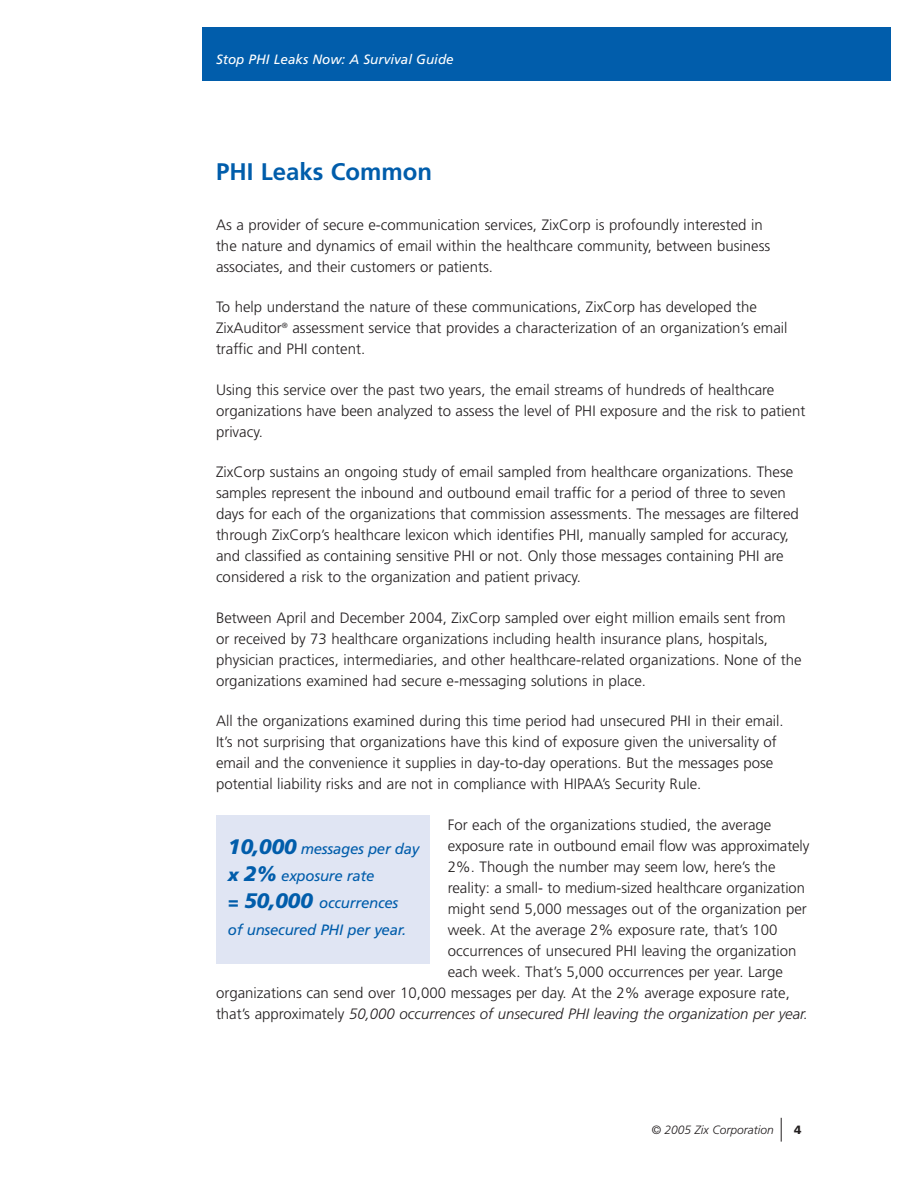
<style>
.page{position:relative;width:918px;height:1188px;background:#fff}
.page>*{position:absolute;margin:0;border:0;box-sizing:border-box;transform-origin:0 0}
.t1{font:700 24px "Frutiger";color:#015dab}
.t2{font:300 15px/21px "Frutiger";color:#231f20}
.t3{font:italic 300 15px "Frutiger";color:#231f20}
.t4{font:italic 15px/27px "Frutiger";letter-spacing:-.015em;color:#015dab}
.t5{font:italic 13.5px "Frutiger";color:#fff}
.t6{font:italic 300 12px "Frutiger";color:#231f20}
.t7{font:900 12px "Frutiger";color:#231f20}
.s1{font-style:normal}
.s2{font-weight:900;font-size:21px}
.s3{font-weight:900;font-size:18px}
</style>
<div class="page">
<div style="left:202px;top:27px;width:689px;height:54px;background:#015dab"></div>
<svg style="left:781px;top:1118px;width:1px;height:24px"></svg>
<div style="left:216px;top:815px;width:214px;height:149px;background:#e0e5f3"></div>
<p class="t5" style="left:216px;top:53px;width:239px">Stop PHI Leaks Now: A Survival Guide</p>
<h1 class="t1" style="left:216px;top:162px;width:218px">PHI Leaks Common</h1>
<p class="t2" style="left:216px;top:215px;width:556px">As a provider of secure e-communication services, ZixCorp is profoundly interested in the nature and dynamics of email within the healthcare community, between business associates, and their customers or patients.</p>
<p class="t2" style="left:216px;top:298px;width:573px">To help understand the nature of these communications, ZixCorp has developed the<br>ZixAuditor<sup>®</sup> assessment service that provides a characterization of an organization’s email traffic and PHI content.</p>
<p class="t2" style="left:216px;top:380px;width:591px">Using this service over the past two years, the email streams of hundreds of healthcare organizations have been analyzed to assess the level of PHI exposure and the risk to patient privacy.</p>
<p class="t2" style="left:216px;top:463px;width:584px">ZixCorp sustains an ongoing study of email sampled from healthcare organizations. These samples represent the inbound and outbound email traffic for a period of three to seven days for each of the organizations that commission assessments. The messages are filtered through ZixCorp’s healthcare lexicon which identifies PHI, manually sampled for accuracy, and classified as containing sensitive PHI or not. Only those messages containing PHI are considered a risk to the organization and patient privacy.</p>
<p class="t2" style="left:216px;top:608px;width:587px">Between April and December 2004, ZixCorp sampled over eight million emails sent from or received by 73 healthcare organizations including health insurance plans, hospitals, physician practices, intermediaries, and other healthcare-related organizations. None of the organizations examined had secure e-messaging solutions in place.</p>
<p class="t2" style="left:216px;top:712px;width:569px">All the organizations examined during this time period had unsecured PHI in their email.<br>It’s not surprising that organizations have this kind of exposure given the universality of email and the convenience it supplies in day-to-day operations. But the messages pose potential liability risks and are not in compliance with HIPAA’s Security Rule.</p>
<p class="t2" style="left:448px;top:815px;width:325px">For each of the organizations studied, the average</p>
<p class="t2" style="left:448px;top:836px;width:363px">exposure rate in outbound email flow was approximately</p>
<p class="t2" style="left:448px;top:857px;width:330px">2%. Though the number may seem low, here’s the</p>
<p class="t2" style="left:448px;top:878px;width:359px">reality: a small- to medium-sized healthcare organization</p>
<p class="t2" style="left:448px;top:899px;width:361px">might send 5,000 messages out of the organization per</p>
<p class="t2" style="left:448px;top:920px;width:331px">week. At the average 2% exposure rate, that’s 100</p>
<p class="t2" style="left:448px;top:941px;width:350px">occurrences of unsecured PHI leaving the organization</p>
<p class="t2" style="left:448px;top:962px;width:337px">each week. That’s 5,000 occurrences per year. Large</p>
<p class="t2" style="left:216px;top:983px;width:575px">organizations can send over 10,000 messages per day. At the 2% average exposure rate,</p>
<p class="t3" style="left:216px;top:1008px;width:594px"><span class="s1">that’s approximately</span> 50,000 occurrences of unsecured PHI leaving the organization per year.</p>
<p class="t4" style="left:228px;top:837px;width:193px"><span class="s2">10,000</span> messages per day <span class="s3">x</span> <span class="s2">2%</span> exposure rate<br><span class="s3">=</span> <span class="s2">50,000</span> occurrences<br>of unsecured PHI per year.</p>
<p class="t6" style="left:651px;top:1125px;width:124px">© 2005 Zix Corporation</p>
<p class="t7" style="left:794px;top:1125px;width:9px">4</p>
</div>
